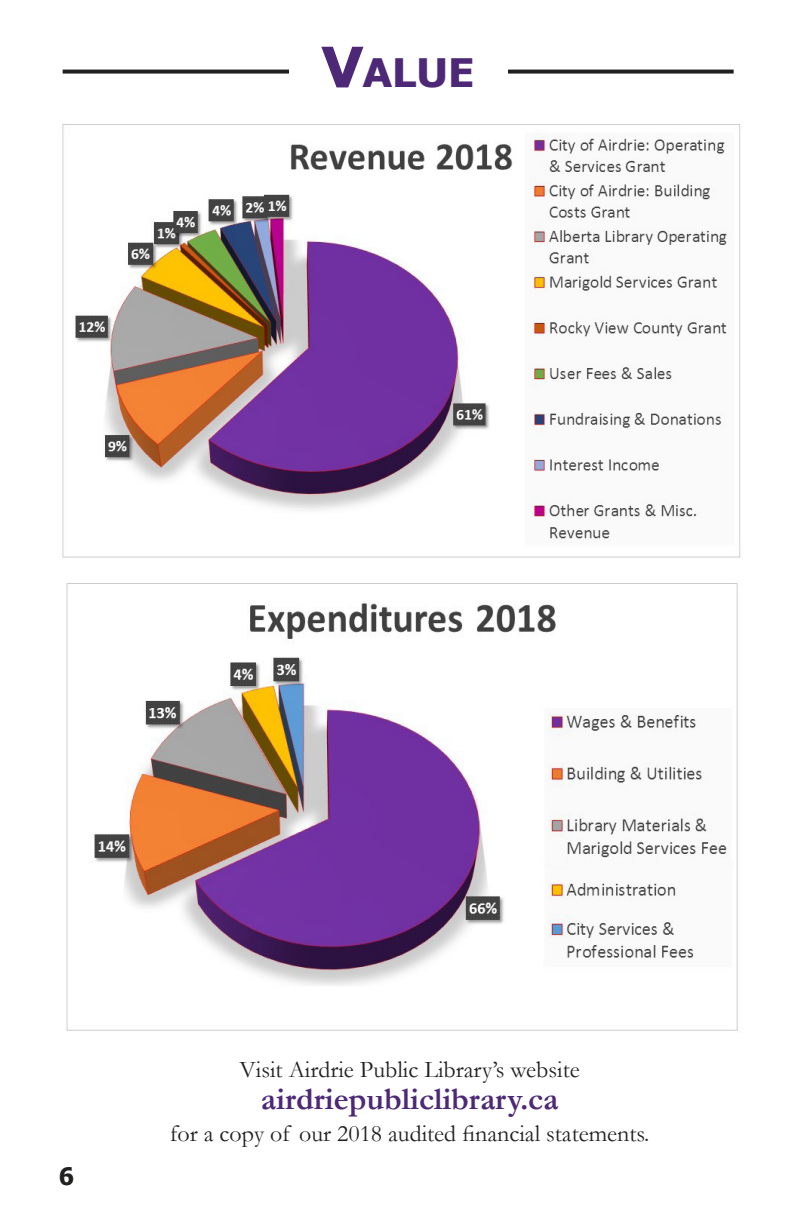
<style>
.page{position:relative;width:792px;height:1224px;background:#fff}
.page>*{position:absolute;margin:0;border:0;box-sizing:border-box;transform-origin:0 0}
.t1{font:700 39.2px "Tahoma";color:#4c2876;scale:1.09 1}
.t2{font:700 32px "Garamond";color:#4c2876}
.t3{font:24px "Garamond";color:#221f1f}
.t4{font:700 24px "Tahoma";color:#221f1f}
.s1{font-size:56px}
</style>
<div class="page">
<svg style="left:63px;top:70px;width:671px;height:4px;fill:#221f1f"></svg>
<div style="left:289px;top:45px;width:218px;height:56px;background:#fff"></div>
<img style="left:62px;top:124px;width:679px;height:907px">
<h1 class="t1" style="left:322px;top:51px;width:142px"><span class="s1">V</span>ALUE</h1>
<p class="t4" style="left:59px;top:1167px;width:17px">6</p>
<p class="t3" style="left:240px;top:1053px;width:342px">Visit Airdrie Public Library’s website</p>
<h2 class="t2" style="left:261px;top:1088px;width:299px">airdriepubliclibrary.ca</h2>
<p class="t3" style="left:170px;top:1117px;width:481px">for a copy of our 2018 audited financial statements.</p>
</div>
